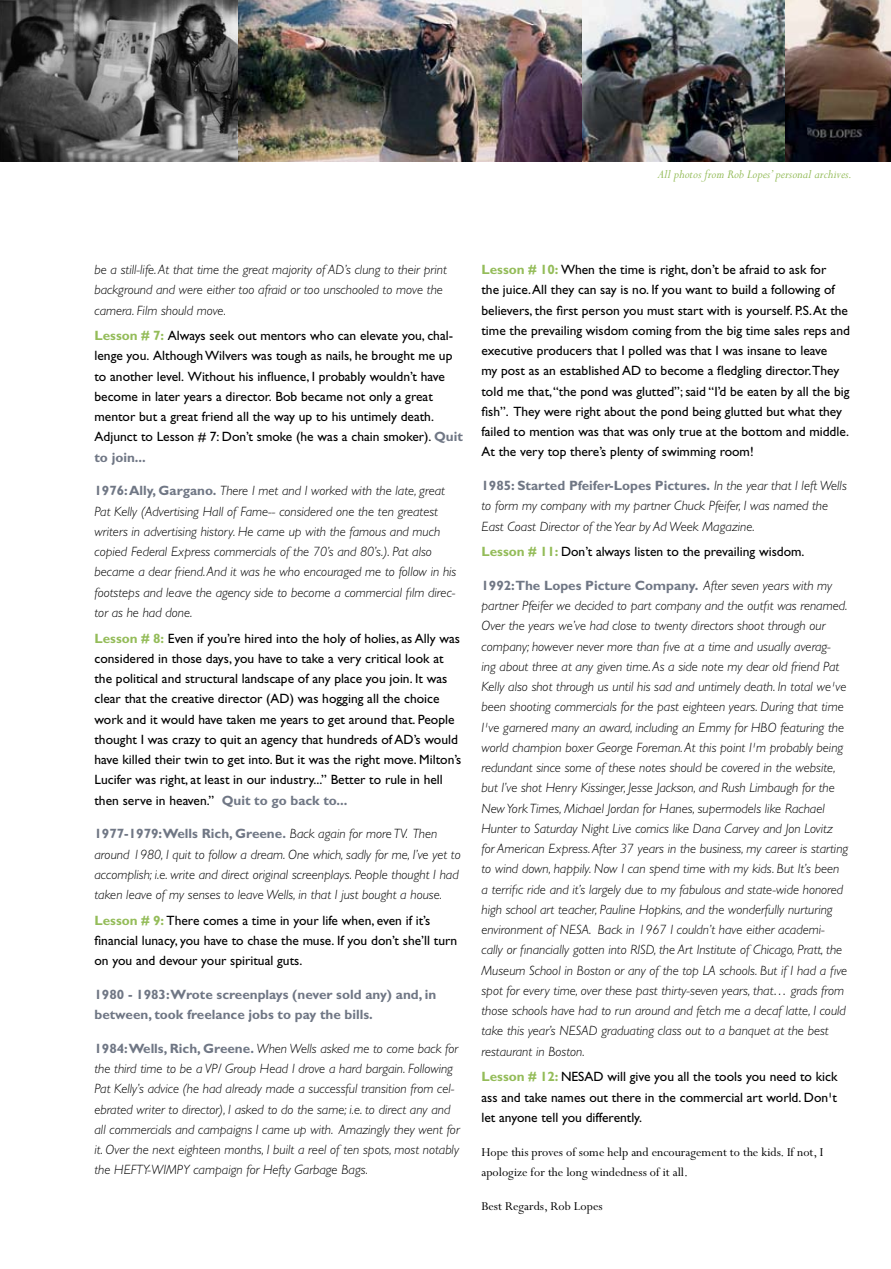
<style>
.page{position:relative;width:891px;height:1269px;background:#fff}
.page>*{position:absolute;margin:0;border:0;box-sizing:border-box;transform-origin:0 0}
.t1{font:italic 300 13.5px/20.2px "Gill Sans";color:#000}
.t2{font:13.5px/20.2px "Gill Sans";color:#000}
.t3{font:13.5px/20.2px "Perpetua";color:#000}
.t4{font:700 13.5px/20.2px "Gill Sans";color:#707785}
.t5{font:13.5px "Perpetua Italic Os F";color:#94bc59}
.s1{font-weight:700;color:#94bc59}
.s2{font-weight:700;color:#707785}
.s3{font-weight:700;font-style:normal;color:#707785}
</style>
<div class="page">
<img style="left:0;top:0;width:891px;height:162px">
<p class="t5" style="left:658px;top:167px;width:195px">All photos from Rob Lopes’ personal archives.</p>
<p class="t1" style="left:94px;top:260px;width:354px">be a still-life. At that time the great majority of AD’s clung to their print background and were either too afraid or too unschooled to move the camera. Film should move.</p>
<p class="t2" style="left:94px;top:326px;width:370px"><span class="s1">Lesson # 7:</span> Always seek out mentors who can elevate you, chal&shy;lenge you. Although Wilvers was tough as nails, he brought me up to another level. Without his influence, I probably wouldn’t have become in later years a director. Bob became not only a great mentor but a great friend all the way up to his untimely death.<br>Adjunct to Lesson # 7: Don’t smoke (he was a chain smoker). <span class="s2">Quit to join...</span></p>
<p class="t1" style="left:94px;top:481px;width:363px"><span class="s3">1976: Ally, Gargano.</span> There I met and I worked with the late, great Pat Kelly (Advertising Hall of Fame-- considered one the ten greatest writers in advertising history. He came up with the famous and much copied Federal Express commercials of the 70’s and 80’s.). Pat also became a dear friend. And it was he who encouraged me to follow in his footsteps and leave the agency side to become a commercial film direc&shy;tor as he had done.</p>
<p class="t2" style="left:94px;top:628px;width:369px"><span class="s1">Lesson # 8:</span> Even if you’re hired into the holy of holies, as Ally was considered in those days, you have to take a very critical look at the political and structural landscape of any place you join. It was clear that the creative director (AD) was hogging all the choice work and it would have taken me years to get around that. People thought I was crazy to quit an agency that hundreds of AD’s would have killed their twin to get into. But it was the right move. Milton’s Lucifer was right, at least in our industry...” Better to rule in hell then serve in heaven.” <span class="s2">Quit to go back to...</span></p>
<p class="t1" style="left:94px;top:824px;width:368px"><span class="s3">1977-1979:Wells Rich, Greene.</span> Back again for more TV. Then around 1980, I quit to follow a dream. One which, sadly for me, I’ve yet to accomplish; i.e. write and direct original screenplays. People thought I had taken leave of my senses to leave Wells, in that I just bought a house.</p>
<p class="t2" style="left:94px;top:910px;width:364px"><span class="s1">Lesson # 9:</span> There comes a time in your life when, even if it’s financial lunacy, you have to chase the muse. If you don’t she’ll turn on you and devour your spiritual guts.</p>
<p class="t4" style="left:94px;top:984px;width:343px">1980 - 1983:Wrote screenplays (never sold any) and, in between, took freelance jobs to pay the bills.</p>
<p class="t1" style="left:94px;top:1038px;width:367px"><span class="s3">1984:Wells, Rich, Greene.</span> When Wells asked me to come back for the third time to be a VP/ Group Head I drove a hard bargain. Following Pat Kelly’s advice (he had already made a successful transition from cel&shy;ebrated writer to director), I asked to do the same; i.e. to direct any and all commercials and campaigns I came up with. Amazingly they went for it. Over the next eighteen months, I built a reel of ten spots, most notably the HEFTY-WIMPY campaign for Hefty Garbage Bags.</p>
<p class="t2" style="left:482px;top:260px;width:370px"><span class="s1">Lesson # 10:</span> When the time is right, don’t be afraid to ask for<br>the juice. All they can say is no. If you want to build a following of believers, the first person you must start with is yourself. P.S. At the time the prevailing wisdom coming from the big time sales reps and executive producers that I polled was that I was insane to leave<br>my post as an established AD to become a fledgling director.They told me that, “the pond was glutted”; said “I’d be eaten by all the big fish”. They were right about the pond being glutted but what they failed to mention was that was only true at the bottom and middle.<br>At the very top there’s plenty of swimming room!</p>
<p class="t1" style="left:482px;top:476px;width:367px"><span class="s3">1985: Started Pfeifer-Lopes Pictures.</span> In the year that I left Wells to form my company with my partner Chuck Pfeifer, I was named the<br>East Coast Director of the Year by Ad Week Magazine.</p>
<p class="t2" style="left:482px;top:542px;width:325px"><span class="s1">Lesson # 11:</span> Don’t always listen to the prevailing wisdom.</p>
<p class="t1" style="left:482px;top:575px;width:368px"><span class="s3">1992:The Lopes Picture Company.</span> After seven years with my partner Pfeifer we decided to part company and the outfit was renamed.<br>Over the years we’ve had close to twenty directors shoot through our company; however never more than five at a time and usually averag&shy;ing about three at any given time. As a side note my dear old friend Pat Kelly also shot through us until his sad and untimely death. In total we¹ve been shooting commercials for the past eighteen years. During that time I¹ve garnered many an award, including an Emmy for HBO featuring the world champion boxer George Foreman. At this point I¹m probably being redundant since some of these notes should be covered in the website, but I’ve shot Henry Kissinger, Jesse Jackson, and Rush Limbaugh for the New York Times, Michael Jordan for Hanes, supermodels like Rachael Hunter to Saturday Night Live comics like Dana Carvey and Jon Lovitz for American Express. After 37 years in the business, my career is starting to wind down, happily. Now I can spend time with my kids. But It’s been a terrific ride and it’s largely due to my fabulous and state-wide honored high school art teacher, Pauline Hopkins, and the wonderfully nurturing environment of NESA. Back in 1967 I couldn’t have either academi&shy;cally or financially gotten into RISD, the Art Institute of Chicago, Pratt, the Museum School in Boston or any of the top LA schools. But if I had a five spot for every time, over these past thirty-seven years, that… grads from those schools have had to run around and fetch me a decaf latte, I could take this year’s NESAD graduating class out to a banquet at the best restaurant in Boston.</p>
<p class="t2" style="left:482px;top:1067px;width:358px;text-align:justify"><span class="s1">Lesson # 12:</span> NESAD will give you all the tools you need to kick ass and take names out there in the commercial art world. Don¹t let anyone tell you differently.</p>
<p class="t3" style="left:482px;top:1142px;width:343px">Hope this proves of some help and encouragement to the kids. If not, I apologize for the long windedness of it all.</p>
<p class="t3" style="left:482px;top:1196px;width:123px">Best Regards, Rob Lopes</p>
</div>
